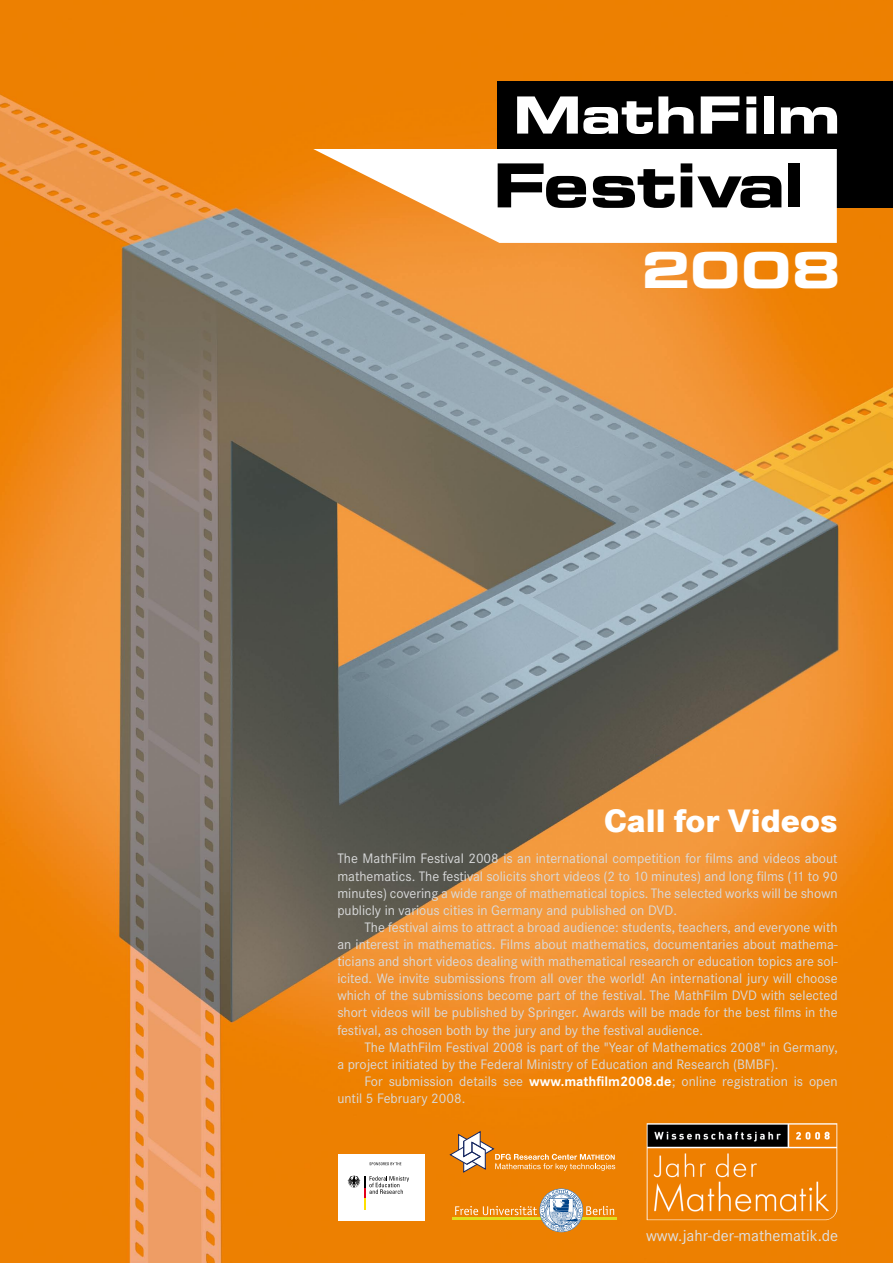
<style>
.page{position:relative;width:893px;height:1263px;background:#fff}
.page>*{position:absolute;margin:0;border:0;box-sizing:border-box;transform-origin:0 0}
.t1{font:60.75px "Eurostile Bold Extended Two";letter-spacing:-.02em;color:#000}
.t2{font:51.22px "Eurostile Bold Extended Two";color:#fff}
.t3{font:49.57px "Eurostile Bold Extended Two";color:#fff}
.t4{font:800 33.75px "Corporate S";color:#fff}
.t5{font:16.5px "Corporate S";color:#dfe0e1}
.t6{font:14.25px/17.1px "Corporate S";color:#d9dadb;text-align:justify}
.s1{font-weight:700;color:#fff}
</style>
<div class="page">
<img style="left:0;top:0;width:893px;height:1263px">
<div style="left:338px;top:1154px;width:87px;height:66px;background:#fff"></div>
<svg style="left:348px;top:1175px;width:61px;height:34px"></svg>
<svg style="left:369px;top:1162px;width:32px;height:3px"></svg>
<hr style="left:452px;top:1217px;width:165px;height:3px;background:#e1dd1d">
<svg style="left:455px;top:1188px;width:159px;height:44px;background:#dd9639"></svg>
<svg style="left:449px;top:1130px;width:166px;height:43px;background:#e7912d"></svg>
<img style="left:647px;top:1123px;width:190px;height:97px">
<div style="left:497px;top:81px;width:396px;height:127px;background:#000"></div>
<svg style="left:313px;top:149px;width:524px;height:94px"></svg>
<h2 class="t2" style="left:513px;top:79px;width:328px">MathFilm</h2>
<h1 class="t1" style="left:493px;top:143px;width:313px">Festival</h1>
<h3 class="t3" style="left:642px;top:235px;width:200px">2008</h3>
<h3 class="t4" style="left:604px;top:801px;width:235px">Call for Videos</h3>
<p class="t6" style="left:337px;top:850px;width:502px">The MathFilm Festival 2008 is an international competition for films and videos about mathematics. The festival solicits short videos (2 to 10 minutes) and long films (11 to 90 minutes) covering a wide range of mathematical topics. The selected works will be shown publicly in various cities in Germany and published on DVD.</p>
<p class="t6" style="left:337px;top:919px;width:502px;text-indent:27px">The festival aims to attract a broad audience: students, teachers, and everyone with an interest in mathematics. Films about mathematics, documentaries about mathema&shy;ticians and short videos dealing with mathematical research or education topics are sol&shy;icited. We invite submissions from all over the world! An international jury will choose which of the submissions become part of the festival. The MathFilm DVD with selected short videos will be published by Springer. Awards will be made for the best films in the festival, as chosen both by the jury and by the festival audience.</p>
<p class="t6" style="left:337px;top:1038px;width:502px;text-indent:27px">The MathFilm Festival 2008 is part of the "Year of Mathematics 2008" in Germany, a project initiated by the Federal Ministry of Education and Research (BMBF).</p>
<p class="t6" style="left:337px;top:1073px;width:502px;text-indent:27px">For submission details see <span class="s1">www.mathfilm2008.de</span>; online registration is open until 5 February 2008.</p>
<p class="t5" style="left:646px;top:1226px;width:194px">www.jahr-der-mathematik.de</p>
</div>
